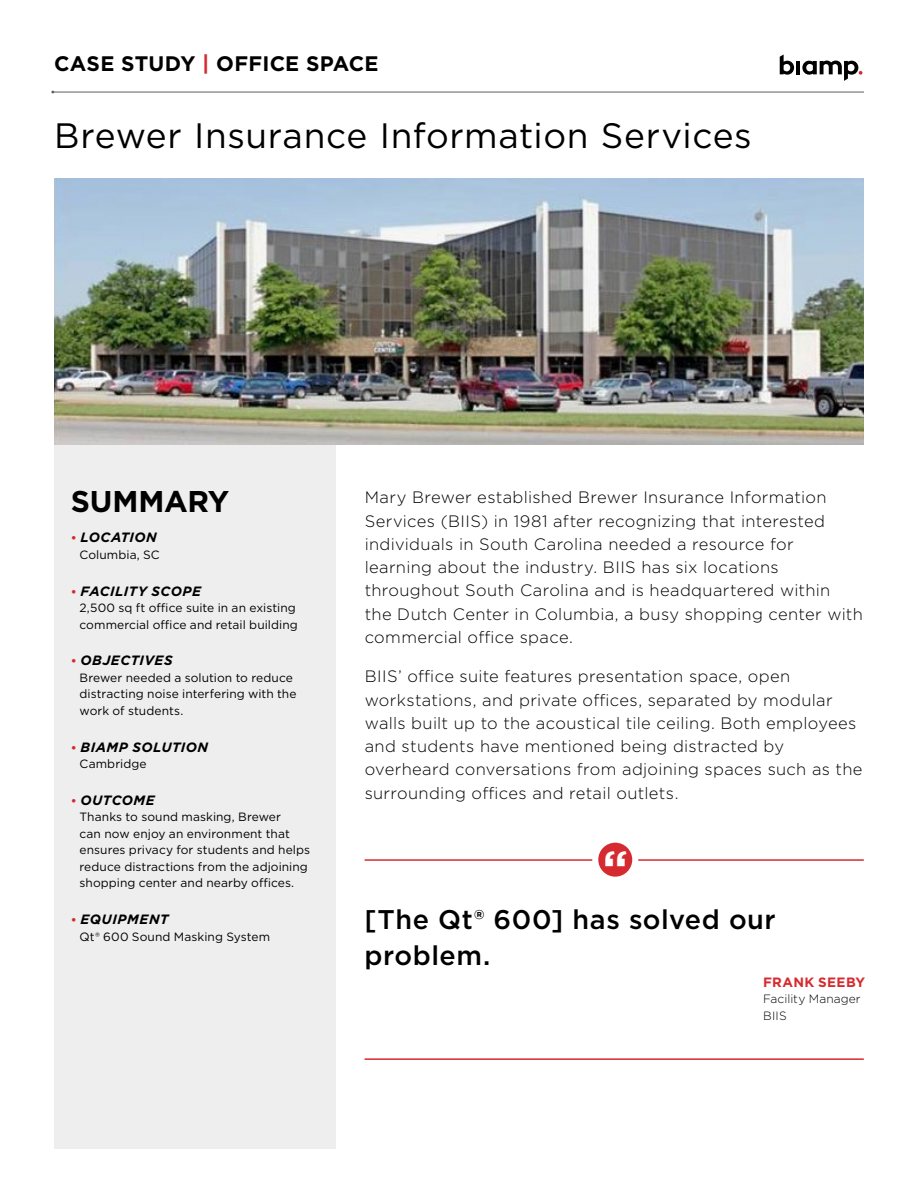
<style>
.page{position:relative;width:918px;height:1188px;background:#fff}
.page>*{position:absolute;margin:0;border:0;box-sizing:border-box;transform-origin:0 0}
.t1{font:700 46.5px "Gotham";color:#fff}
.t2{font:35.25px "Gotham";letter-spacing:.015em;color:#000}
.t3{font:700 30px "Gotham";letter-spacing:-.01em;color:#000}
.t4{font:500 27px/36px "Gotham";letter-spacing:.02em;color:#000}
.t5{font:700 21px "Gotham";letter-spacing:.01em;color:#000}
.t6{font:300 16.5px/23.2px "Gotham";letter-spacing:.02em;color:#000}
.t7{font:italic 700 13.5px "Gotham";letter-spacing:.03em;color:#000}
.t8{font:700 13.5px "Gotham";letter-spacing:.02em;color:#d52a2f}
.t9{font:12px/16.5px "Gotham";letter-spacing:.005em;color:#000}
.t10{font:300 12px/16.5px "Gotham";letter-spacing:.01em;color:#000}
.s1{color:#d52a2f}
.s2{font-style:normal;font-size:12px;color:#d52a2f}
</style>
<div class="page">
<div style="left:54px;top:445px;width:281px;height:704px;background:#efeeee"></div>
<svg style="left:780px;top:55px;width:14px;height:20px"></svg>
<hr style="left:796px;top:61px;width:4px;height:13px;background:#000">
<svg style="left:802px;top:61px;width:60px;height:20px"></svg>
<img style="left:54px;top:178px;width:810px;height:267px">
<hr style="left:54px;top:92px;width:810px;height:1px;background:#5c5e62">
<hr style="left:365px;top:859px;width:499px;height:2px;background:#d52a2f">
<svg style="left:595px;top:840px;width:40px;height:40px"></svg>
<div style="left:592px;top:837px;width:46px;height:46px;border:6px solid #fff;border-radius:50%"></div>
<hr style="left:365px;top:1058px;width:499px;height:2px;background:#d52a2f">
<p class="t5" style="left:54px;top:49px;width:326px">CASE STUDY <span class="s1">|</span> OFFICE SPACE</p>
<h2 class="t2" style="left:54px;top:113px;width:699px">Brewer Insurance Information Services</h2>
<h3 class="t3" style="left:71px;top:482px;width:160px">SUMMARY</h3>
<p class="t7" style="left:71px;top:529px;width:87px"><span class="s2">•</span> LOCATION</p>
<p class="t9" style="left:80px;top:546px;width:82px">Columbia, SC</p>
<p class="t7" style="left:71px;top:582px;width:132px"><span class="s2">•</span> FACILITY SCOPE</p>
<p class="t9" style="left:80px;top:599px;width:220px">2,500 sq ft office suite in an existing commercial office and retail building</p>
<p class="t7" style="left:71px;top:652px;width:103px"><span class="s2">•</span> OBJECTIVES</p>
<p class="t9" style="left:80px;top:669px;width:219px">Brewer needed a solution to reduce distracting noise interfering with the work of students.</p>
<p class="t7" style="left:71px;top:738px;width:139px"><span class="s2">•</span> BIAMP SOLUTION</p>
<p class="t9" style="left:80px;top:755px;width:69px">Cambridge</p>
<p class="t7" style="left:71px;top:791px;width:85px"><span class="s2">•</span> OUTCOME</p>
<p class="t9" style="left:80px;top:809px;width:232px">Thanks to sound masking, Brewer<br>can now enjoy an environment that ensures privacy for students and helps reduce distractions from the adjoining shopping center and nearby offices.</p>
<p class="t7" style="left:71px;top:910px;width:99px"><span class="s2">•</span> EQUIPMENT</p>
<p class="t9" style="left:80px;top:928px;width:192px">Qt® 600 Sound Masking System</p>
<p class="t6" style="left:365px;top:485px;width:500px">Mary Brewer established Brewer Insurance Information Services (BIIS) in 1981 after recognizing that interested individuals in South Carolina needed a resource for learning about the industry. BIIS has six locations throughout South Carolina and is headquartered within<br>the Dutch Center in Columbia, a busy shopping center with commercial office space.</p>
<p class="t6" style="left:365px;top:664px;width:499px">BIIS’ office suite features presentation space, open workstations, and private offices, separated by modular walls built up to the acoustical tile ceiling. Both employees and students have mentioned being distracted by overheard conversations from adjoining spaces such as the surrounding offices and retail outlets.</p>
<h1 class="t1" style="left:603px;top:837px;width:27px">“</h1>
<h3 class="t4" style="left:365px;top:901px;width:413px">[The Qt® 600] has solved our problem.</h3>
<p class="t8" style="left:763px;top:973px;width:104px">FRANK SEEBY</p>
<p class="t10" style="left:763px;top:990px;width:99px">Facility Manager<br>BIIS</p>
</div>
